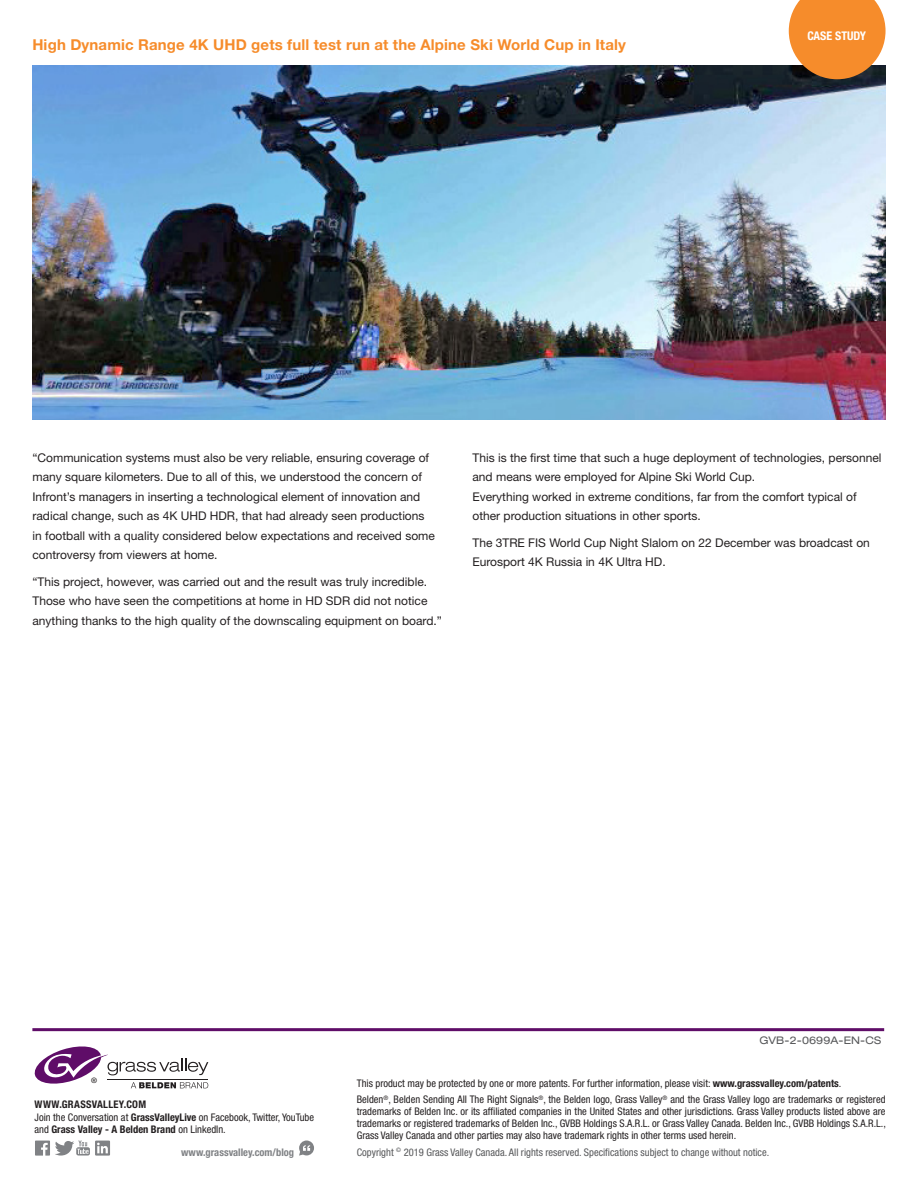
<style>
.page{position:relative;width:918px;height:1188px;background:#fff}
.page>*{position:absolute;margin:0;border:0;box-sizing:border-box;transform-origin:0 0}
._2019_Title_Page_Hea{font:700 15px "Helvetica Neue";letter-spacing:.01em;color:#f68c2b}
._2019_Text{font:12px/19.5px "Helvetica Neue";color:#231f20}
.t1{font:700 condensed 12px "Helvetica Neue";color:#fff}
.t2{font:condensed 10.5px/12px "Helvetica Neue";color:#231f20}
.t3{font:condensed 10.5px "Helvetica Neue";color:#57585a}
.t4{font:700 condensed 10.5px/22.2px "Helvetica Neue";color:#231f20}
.t5{font:expanded 10.5px "Helvetica Neue";letter-spacing:.01em;color:#57585a}
.t6{font:500 7.5px "Helvetica Neue";color:#231f20}
.s1{font-weight:700}
.s2{font-weight:400}
.s3{color:#808285}
</style>
<div class="page">
<svg style="left:35px;top:1141px;width:75px;height:15px"></svg>
<svg style="left:299px;top:1141px;width:15px;height:15px"></svg>
<svg style="left:34px;top:1046px;width:174px;height:42px"></svg>
<hr style="left:32px;top:1028px;width:852px;height:3px;background:#5f0d68">
<img style="left:32px;top:66px;width:854px;height:353px">
<svg style="left:789px;top:0;width:97px;height:79px;background:#e28938"></svg>
<p class="_2019_Title_Page_Hea" style="left:32px;top:35px;width:595px">High Dynamic Range 4K UHD gets full test run at the Alpine Ski World Cup in Italy</p>
<p class="t1" style="left:807px;top:29px;width:60px">CASE STUDY</p>
<p class="_2019_Text" style="left:32px;top:448px;width:404px">“Communication systems must also be very reliable, ensuring coverage of many square kilometers. Due to all of this, we understood the concern of Infront’s managers in inserting a technological element of innovation and radical change, such as 4K UHD HDR, that had already seen productions in football with a quality considered below expectations and received some controversy from viewers at home.</p>
<p class="_2019_Text" style="left:32px;top:571px;width:411px">“This project, however, was carried out and the result was truly incredible.<br>Those who have seen the competitions at home in HD SDR did not notice anything thanks to the high quality of the downscaling equipment on board.”</p>
<p class="_2019_Text" style="left:473px;top:448px;width:410px">This is the first time that such a huge deployment of technologies, personnel and means were employed for Alpine Ski World Cup.<br>Everything worked in extreme conditions, far from the comfort typical of other production situations in other sports.</p>
<p class="_2019_Text" style="left:473px;top:532px;width:399px">The 3TRE FIS World Cup Night Slalom on 22 December was broadcast on<br>Eurosport 4K Russia in 4K Ultra HD.</p>
<p class="t5" style="left:759px;top:1034px;width:123px">GVB-2-0699A-EN-CS</p>
<p class="t6" style="left:91px;top:1076px;width:7px">®</p>
<p class="t2" style="left:35px;top:1097px;width:281px;line-height:13.5px"><span class="s1">WWW.GRASSVALLEY.COM<br></span>Join the Conversation at <span class="s1">GrassValleyLive</span> on Facebook, Twitter, YouTube</p>
<p class="t4" style="left:181px;top:1118px;width:114px;text-indent:-147px"><span class="s2">and</span> Grass Valley - A Belden Brand <span class="s2">on LinkedIn. </span><span class="s3">www.grassvalley.com/blog</span></p>
<p class="t2" style="left:357px;top:1075px;width:530px;line-height:16.5px">This product may be protected by one or more patents. For further information, please visit: <span class="s1">www.grassvalley.com/patents</span>.<br>Belden<sup>®</sup>, Belden Sending All The Right Signals<sup>®</sup>, the Belden logo, Grass Valley<sup>®</sup> and the Grass Valley logo are trademarks or registered</p>
<p class="t2" style="left:357px;top:1105px;width:531px;text-align:justify">trademarks of Belden Inc. or its affiliated companies in the United States and other jurisdictions. Grass Valley products listed above are trademarks or registered trademarks of Belden Inc., GVBB Holdings S.A.R.L. or Grass Valley Canada. Belden Inc., GVBB Holdings S.A.R.L., Grass Valley Canada and other parties may also have trademark rights in other terms used herein.</p>
<p class="t3" style="left:357px;top:1146px;width:414px">Copyright <sup>©</sup> 2019 Grass Valley Canada. All rights reserved. Specifications subject to change without notice.</p>
</div>
